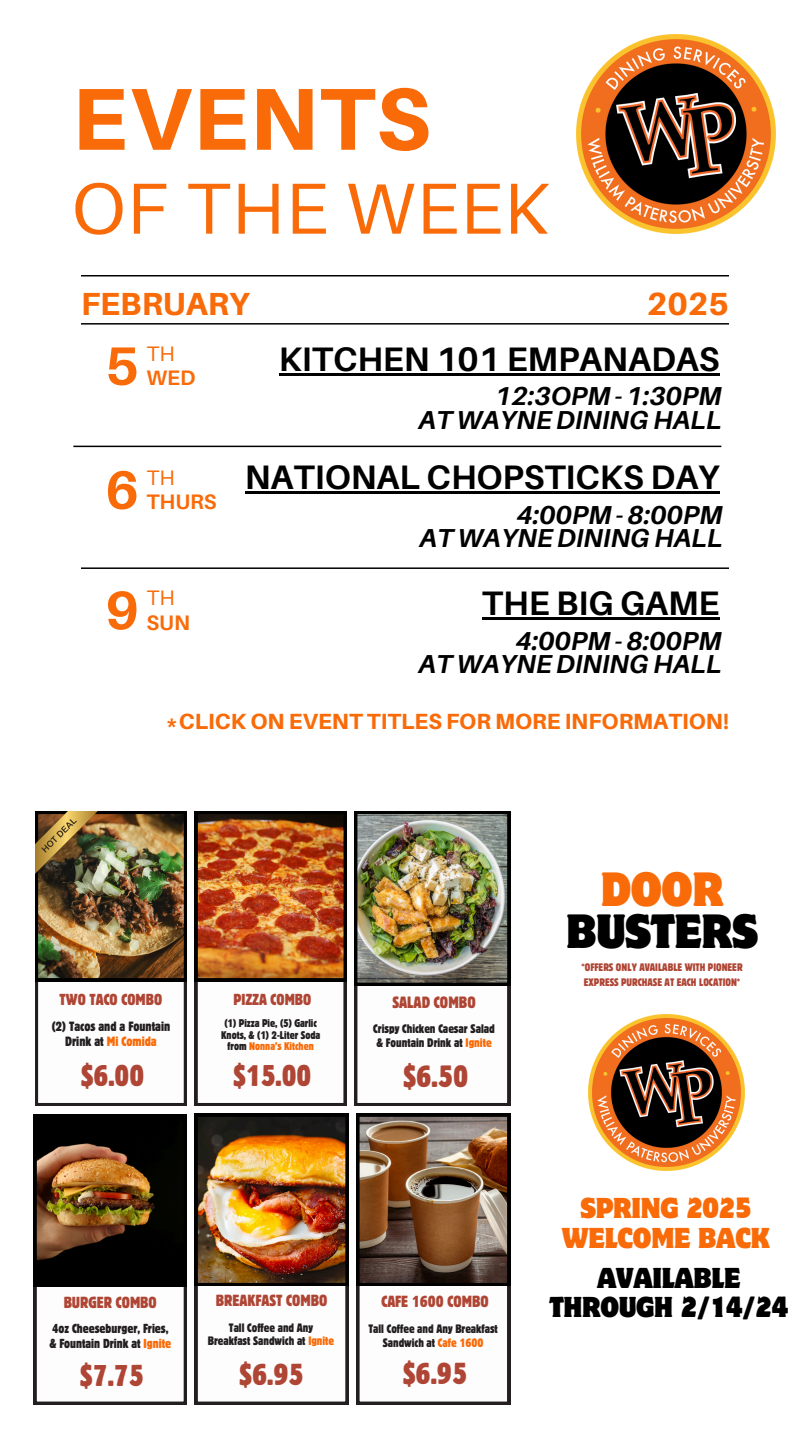
<style>
.page{position:relative;width:810px;height:1440px;background:#fff}
.page>*{position:absolute;margin:0;border:0;box-sizing:border-box;transform-origin:0 0}
.t1{font:800 88px "Aileron";letter-spacing:.02em;color:#f96b09}
.t2{font:72.3px "Aileron";letter-spacing:.02em;color:#f96b09}
.t3{font:700 54px "Aileron";color:#f96b09}
.t4{font:semi-condensed 43px/42px "Motter Corpus Std";letter-spacing:-.01em;color:#000;text-align:center}
.t5{font:700 34px "Aileron";color:#000}
.t6{font:700 34px "Aileron";color:#010101}
.t7{font:800 32px "Aileron";color:#f96b09}
.t8{font:condensed 30.5px "Block W1 G";color:#af4635}
.t9{font:condensed 30.1px "Block W1 G";color:#af4635}
.t10{font:condensed 30px "Block W1 G";color:#af4635}
.t11{font:condensed 29.7px "Block W1 G";color:#af4635}
.t12{font:italic 700 26px/23.2px "Aileron";color:#000;text-align:right}
.t13{font:semi-condensed 25.7px/28.4px "Motter Corpus Std";letter-spacing:-.01em;color:#000;text-align:center}
.t14{font:semi-condensed 25.7px/30.1px "Motter Corpus Std";letter-spacing:-.01em;color:#f96b09;text-align:center}
.t15{font:800 22px "Aileron";color:#f96b09}
.t16{font:700 21px "Aileron";color:#f96b09}
.t17{font:21px "Aileron";color:#f96b09}
.t18{font:condensed 16.2px "Block W1 G";color:#af4635}
.t19{font:condensed 16px "Block W1 G";color:#af4635}
.t20{font:condensed 15.9px "Block W1 G";color:#af4635}
.t21{font:condensed 15.8px "Block W1 G";color:#af4635}
.t22{font:condensed 13.3px/15px "Block W1 G";color:#231f20;text-align:center}
.t23{font:condensed 13px/14.7px "Block W1 G";color:#231f20}
.t24{font:condensed 12.3px/14px "Block W1 G";color:#231f20}
.t25{font:condensed 12.1px/13.8px "Block W1 G";color:#231f20;text-align:center}
.t26{font:condensed 11px/11.8px "Block W1 G";color:#231f20;text-align:center}
.t27{font:condensed 10.8px/15.1px "Block W1 G";color:#af4635}
.s1{color:#f96b09}
</style>
<div class="page">
<img style="left:576px;top:34px;width:200px;height:200px">
<hr style="left:81px;top:275px;width:648px;height:2px;background:#000">
<hr style="left:81px;top:323px;width:648px;height:2px;background:#000">
<hr style="left:73px;top:446px;width:648px;height:1px;background:#000">
<hr style="left:245px;top:491px;width:475px;height:3px;background:#000">
<hr style="left:279px;top:373px;width:441px;height:3px;background:#010101">
<hr style="left:81px;top:567px;width:648px;height:2px;background:#000">
<hr style="left:482px;top:617px;width:238px;height:3px;background:#000">
<img style="left:35px;top:811px;width:152px;height:295px">
<img style="left:195px;top:811px;width:151px;height:295px">
<img style="left:35px;top:811px;width:62px;height:62px">
<img style="left:354px;top:811px;width:156px;height:295px">
<img style="left:34px;top:1115px;width:153px;height:290px">
<img style="left:195px;top:1114px;width:153px;height:291px">
<img style="left:357px;top:1114px;width:153px;height:291px">
<img style="left:588px;top:1014px;width:156px;height:156px">
<p class="t1" style="left:72px;top:64px;width:360px">EVENTS</p>
<h1 class="t2" style="left:72px;top:164px;width:477px">OF THE WEEK</h1>
<p class="t7" style="left:81px;top:284px;width:170px">FEBRUARY</p>
<p class="t7" style="left:647px;top:284px;width:84px">2025</p>
<h2 class="t3" style="left:105px;top:332px;width:35px">5</h2>
<p class="t17" style="left:147px;top:341px;width:30px">TH</p>
<h4 class="t16" style="left:147px;top:365px;width:51px">WED</h4>
<p class="t3" style="left:105px;top:456px;width:35px">6</p>
<p class="t17" style="left:147px;top:465px;width:30px">TH</p>
<h4 class="t16" style="left:147px;top:489px;width:72px">THURS</h4>
<p class="t6" style="left:279px;top:338px;width:442px">KITCHEN 101 EMPANADAS</p>
<h6 class="t12" style="left:419px;top:384px;width:305px">12:3OPM - 1:30PM<br>AT WAYNE DINING HALL</h6>
<h4 class="t5" style="left:245px;top:456px;width:476px">NATIONAL CHOPSTICKS DAY</h4>
<p class="t12" style="left:420px;top:503px;width:305px">4:00PM - 8:00PM<br>AT WAYNE DINING HALL</p>
<h4 class="t3" style="left:105px;top:577px;width:35px">9</h4>
<p class="t17" style="left:147px;top:585px;width:30px">TH</p>
<h6 class="t5" style="left:482px;top:582px;width:239px">THE BIG GAME</h6>
<p class="t12" style="left:419px;top:629px;width:305px">4:00PM - 8:00PM<br>AT WAYNE DINING HALL</p>
<p class="t15" style="left:165px;top:708px;width:565px">*CLICK ON EVENT TITLES FOR MORE INFORMATION!</p>
<p class="t16" style="left:147px;top:609px;width:45px">SUN</p>
<p class="t4" style="left:566px;top:872px;width:193px"><span class="s1">DOOR<br></span>BUSTERS</p>
<h5 class="t27" style="left:582px;top:960px;width:163px">*OFFERS ONLY AVAILABLE WITH PIONEER<br>EXPRESS PURCHASE AT EACH LOCATION*</h5>
<h6 class="t21" style="left:60px;top:989px;width:104px">TWO TACO COMBO</h6>
<p class="t21" style="left:234px;top:989px;width:79px">PIZZA COMBO</p>
<p class="t18" style="left:392px;top:992px;width:85px">SALAD COMBO</p>
<p class="t22" style="left:52px;top:1018px;width:120px">(2) Tacos and a Fountain<br>Drink at <span class="s1">Mi Comida</span></p>
<p class="t26" style="left:221px;top:1017px;width:101px">(1) Pizza Pie, (5) Garlic<br>Knots, &amp; (1) 2-Liter Soda from <span class="s1">Nonna’s Kitchen</span></p>
<h5 class="t24" style="left:373px;top:1022px;width:123px">Crispy Chicken Caesar Salad &amp; Fountain Drink at <span class="s1">Ignite</span></h5>
<p class="t11" style="left:81px;top:1057px;width:65px">$6.00</p>
<p class="t11" style="left:233px;top:1057px;width:80px">$15.00</p>
<p class="t8" style="left:403px;top:1057px;width:66px">$6.50</p>
<p class="t20" style="left:64px;top:1292px;width:95px">BURGER COMBO</p>
<p class="t19" style="left:216px;top:1290px;width:113px">BREAKFAST COMBO</p>
<p class="t19" style="left:381px;top:1291px;width:109px">CAFE 1600 COMBO</p>
<p class="t14" style="left:562px;top:1196px;width:210px">SPRING 2025<br>WELCOME BACK</p>
<p class="t13" style="left:549px;top:1267px;width:240px">AVAILABLE<br>THROUGH 2/14/24</p>
<h5 class="t23" style="left:49px;top:1321px;width:123px">4oz Cheeseburger, Fries, &amp; Fountain Drink at <span class="s1">Ignite</span></h5>
<p class="t25" style="left:208px;top:1320px;width:128px">Tall Coffee and Any<br>Breakfast Sandwich at <span class="s1">Ignite</span></p>
<h5 class="t25" style="left:368px;top:1322px;width:131px">Tall Coffee and Any Breakfast<br>Sandwich at <span class="s1">Cafe 1600</span></h5>
<p class="t10" style="left:80px;top:1357px;width:65px">$7.75</p>
<p class="t9" style="left:240px;top:1355px;width:65px">$6.95</p>
<p class="t9" style="left:403px;top:1354px;width:65px">$6.95</p>
</div>
